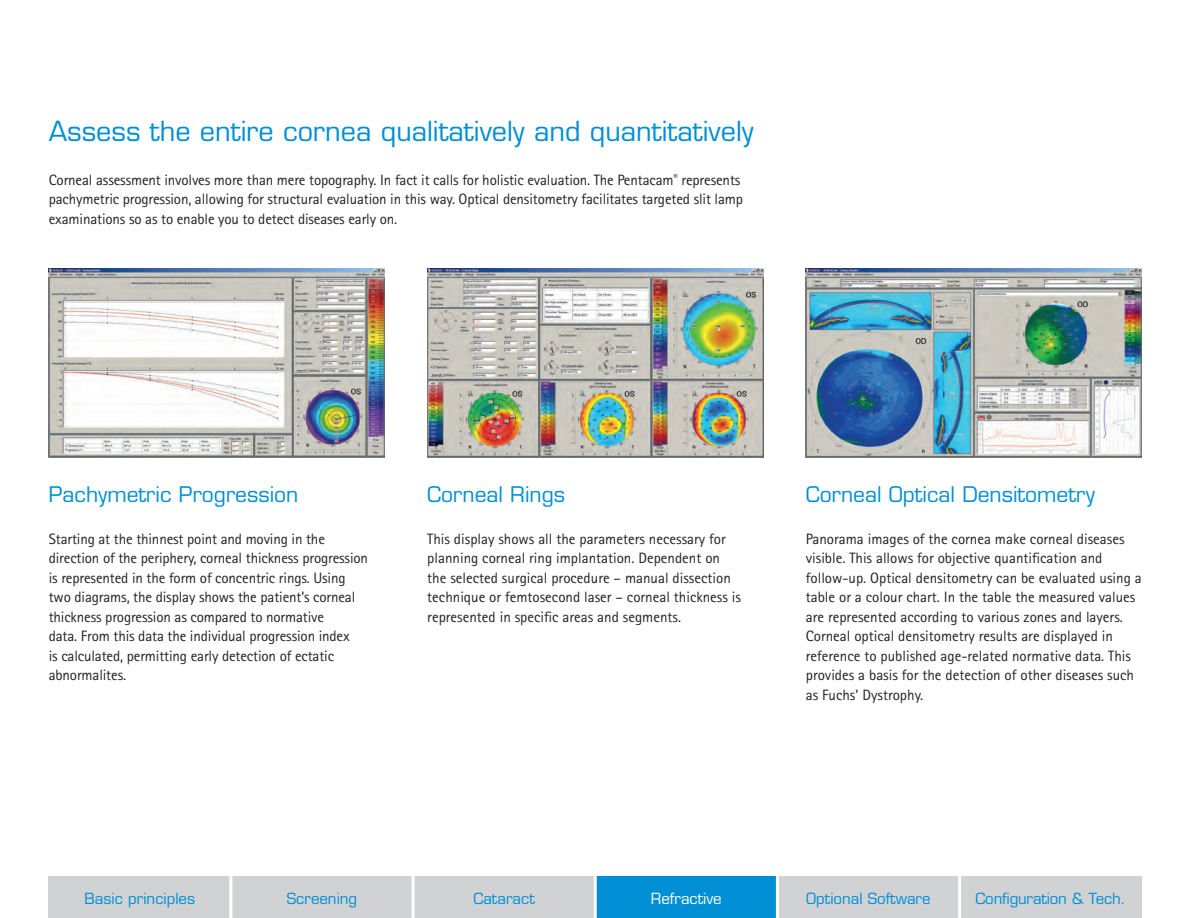
<style>
.page{position:relative;width:1189px;height:918px;background:#fff}
.page>*{position:absolute;margin:0;border:0;box-sizing:border-box;transform-origin:0 0}
.t1{font:27px "Eurostile";color:#008fd5}
.t2{font:21px "Eurostile";color:#008fd5}
.t3{font:15px/19.5px "Rotis Sans Serif";color:#231f20}
.t4{font:15px "Eurostile";color:#008fd5}
.t5{font:15px "Eurostile";color:#fff}
</style>
<div class="page">
<img style="left:49px;top:269px;width:336px;height:189px">
<img style="left:427px;top:269px;width:336px;height:189px">
<img style="left:806px;top:269px;width:335px;height:189px">
<svg style="left:48px;top:876px;width:1094px;height:42px"></svg>
<div style="left:49px;top:877px;width:1092px;height:41px;background:#d1d2d4"></div>
<div style="left:595px;top:877px;width:182px;height:41px;background:#008fd5"></div>
<hr style="left:229px;top:874px;width:3px;height:44px;background:#fff">
<hr style="left:411px;top:874px;width:3px;height:44px;background:#fff">
<hr style="left:594px;top:874px;width:3px;height:44px;background:#fff">
<hr style="left:776px;top:874px;width:3px;height:44px;background:#fff">
<hr style="left:958px;top:874px;width:3px;height:44px;background:#fff">
<h1 class="t1" style="left:49px;top:115px;width:706px">Assess the entire cornea qualitatively and quantitatively</h1>
<p class="t3" style="left:49px;top:170px;width:696px">Corneal assessment involves more than mere topography. In fact it calls for holistic evaluation. The Pentacam<sup>®</sup> represents pachymetric progression, allowing for structural evaluation in this way. Optical densitometry facilitates targeted slit lamp examinations so as to enable you to detect diseases early on.</p>
<h2 class="t2" style="left:49px;top:482px;width:251px">Pachymetric Progression</h2>
<p class="t3" style="left:49px;top:529px;width:321px">Starting at the thinnest point and moving in the direction of the periphery, corneal thickness progression is represented in the form of concentric rings. Using two diagrams, the display shows the patient’s corneal thickness progression as compared to normative<br>data. From this data the individual progression index<br>is calculated, permitting early detection of ectatic abnormalites.</p>
<h2 class="t2" style="left:427px;top:482px;width:139px">Corneal Rings</h2>
<p class="t3" style="left:427px;top:529px;width:315px">This display shows all the parameters necessary for planning corneal ring implantation. Dependent on the selected surgical procedure – manual dissection technique or femtosecond laser – corneal thickness is represented in specific areas and segments.</p>
<h2 class="t2" style="left:806px;top:482px;width:291px">Corneal Optical Densitometry</h2>
<p class="t3" style="left:806px;top:529px;width:337px">Panorama images of the cornea make corneal diseases visible. This allows for objective quantification and follow-up. Optical densitometry can be evaluated using a table or a colour chart. In the table the measured values are represented according to various zones and layers.<br>Corneal optical densitometry results are displayed in reference to published age-related normative data. This provides a basis for the detection of other diseases such as Fuchs’ Dystrophy.</p>
<p class="t4" style="left:85px;top:889px;width:112px">Basic principles</p>
<p class="t4" style="left:287px;top:889px;width:72px">Screening</p>
<p class="t4" style="left:473px;top:889px;width:63px">Cataract</p>
<p class="t5" style="left:651px;top:889px;width:72px">Refractive</p>
<p class="t4" style="left:806px;top:889px;width:126px">Optional Software</p>
<p class="t4" style="left:975px;top:889px;width:152px">Configuration &amp; Tech.</p>
</div>
